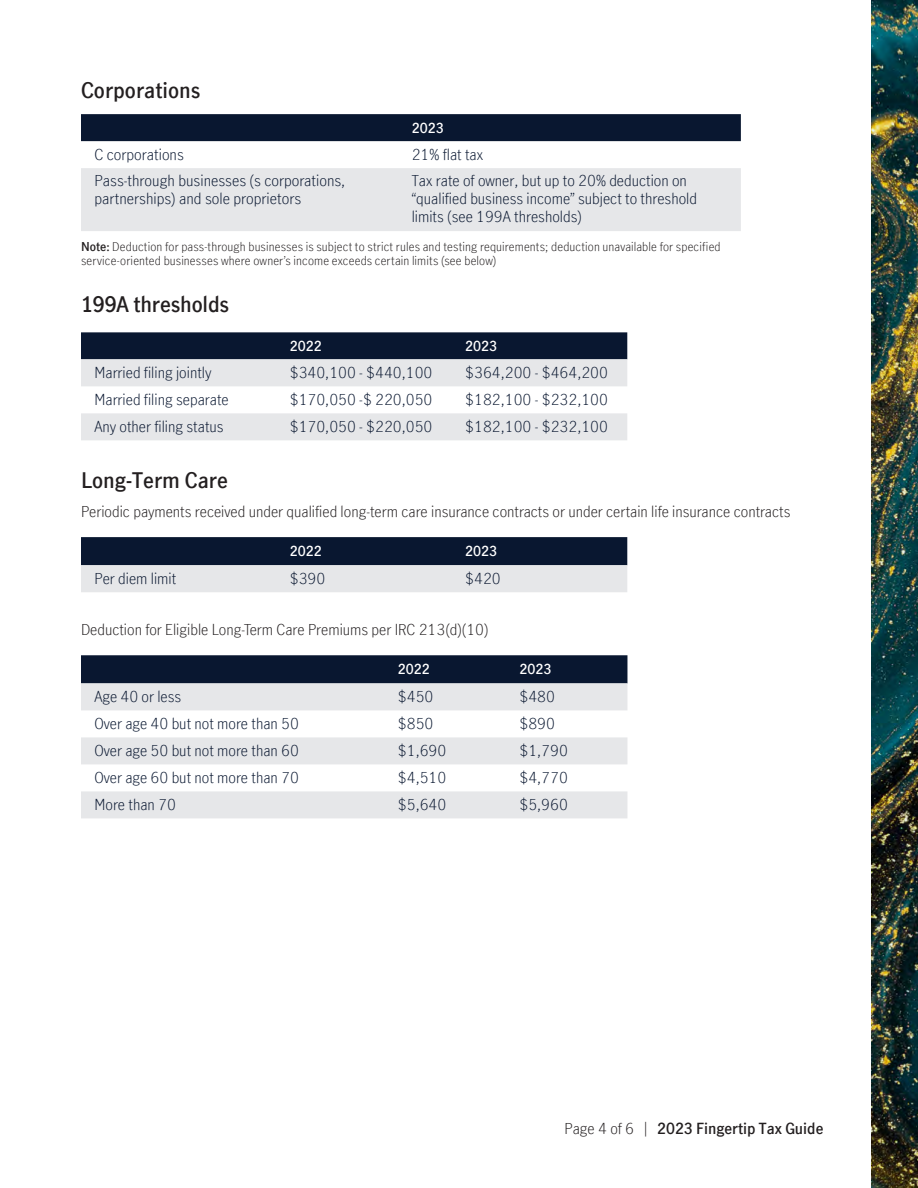
<style>
.page{position:relative;width:918px;height:1188px;background:#fff}
.page>*{position:absolute;margin:0;border:0;box-sizing:border-box;transform-origin:0 0}
.head_2{font:600 21px "Manulife JH Sans Optimized";color:#231f20}
.text{font:600 21px "Manulife JH Sans Optimized";letter-spacing:-.01em;color:#231f20}
._10_pt_chart_text_no{font:300 15px/18px "Manulife JH Sans Optimized";color:#091730}
.chart_text{font:300 15px/18px "Manulife JH Sans Optimized";color:#091730}
.chart_text-2{font:300 15px "Manulife JH Sans Optimized";color:#231f20}
.t1{font:600 15px "Manulife JH Sans Optimized";color:#231f20}
.head_2-2{font:600 13.5px "Manulife JH Sans Optimized";color:#fff}
.text-2{font:300 12px/13.5px "Manulife JH Sans Optimized";letter-spacing:.01em;color:#231f20}
.s1{font-weight:600}
.s2{font-weight:300}
</style>
<div class="page">
<div style="left:871px;top:0;width:47px;height:1188px;background:#00a758;opacity:.13"></div>
<div style="left:81px;top:114px;width:660px;height:27px;background:#091730"></div>
<div style="left:81px;top:168px;width:660px;height:63px;background:#e6e7e9"></div>
<div style="left:81px;top:332px;width:546px;height:27px;background:#091730"></div>
<svg style="left:81px;top:359px;width:546px;height:81px;fill:#e6e7e9"></svg>
<svg style="left:81px;top:537px;width:546px;height:55px;background:#757d8b"></svg>
<div style="left:81px;top:655px;width:546px;height:28px;background:#091730"></div>
<svg style="left:81px;top:683px;width:546px;height:135px;fill:#e6e7e9"></svg>
<p class="head_2" style="left:81px;top:76px;width:121px">Corporations</p>
<p class="head_2-2" style="left:412px;top:118px;width:33px">2023</p>
<p class="_10_pt_chart_text_no" style="left:94px;top:145px;width:91px">C corporations</p>
<p class="chart_text" style="left:412px;top:145px;width:73px">21% flat tax</p>
<p class="chart_text" style="left:94px;top:171px;width:252px">Pass-through businesses (s corporations, partnerships) and sole proprietors</p>
<p class="_10_pt_chart_text_no" style="left:412px;top:171px;width:287px">Tax rate of owner, but up to 20% deduction on “qualified business income” subject to threshold limits (see 199A thresholds)</p>
<p class="text-2" style="left:81px;top:240px;width:641px"><span class="s1">Note:</span> Deduction for pass-through businesses is subject to strict rules and testing requirements; deduction unavailable for specified service-oriented businesses where owner’s income exceeds certain limits (see below)</p>
<p class="text" style="left:81px;top:290px;width:150px">199A thresholds</p>
<p class="head_2-2" style="left:290px;top:337px;width:33px">2022</p>
<p class="head_2-2" style="left:465px;top:337px;width:33px">2023</p>
<p class="_10_pt_chart_text_no" style="left:94px;top:363px;width:118px">Married filing jointly</p>
<p class="_10_pt_chart_text_no" style="left:290px;top:363px;width:144px">$340,100 - $440,100</p>
<p class="_10_pt_chart_text_no" style="left:465px;top:363px;width:144px">$364,200 - $464,200</p>
<p class="_10_pt_chart_text_no" style="left:95px;top:390px;width:136px">Married filing separate</p>
<p class="_10_pt_chart_text_no" style="left:290px;top:390px;width:144px">$170,050 -$ 220,050</p>
<p class="_10_pt_chart_text_no" style="left:465px;top:390px;width:144px">$182,100 - $232,100</p>
<p class="_10_pt_chart_text_no" style="left:95px;top:417px;width:131px">Any other filing status</p>
<p class="_10_pt_chart_text_no" style="left:290px;top:417px;width:144px">$170,050 - $220,050</p>
<p class="_10_pt_chart_text_no" style="left:465px;top:417px;width:144px">$182,100 - $232,100</p>
<p class="head_2" style="left:81px;top:466px;width:148px">Long-Term Care</p>
<p class="chart_text-2" style="left:81px;top:501px;width:711px">Periodic payments received under qualified long-term care insurance contracts or under certain life insurance contracts</p>
<p class="head_2-2" style="left:290px;top:542px;width:33px">2022</p>
<p class="head_2-2" style="left:465px;top:542px;width:33px">2023</p>
<p class="chart_text" style="left:94px;top:569px;width:83px">Per diem limit</p>
<p class="chart_text" style="left:290px;top:569px;width:37px">$390</p>
<p class="chart_text" style="left:465px;top:569px;width:37px">$420</p>
<p class="chart_text-2" style="left:81px;top:619px;width:409px">Deduction for Eligible Long-Term Care Premiums per IRC 213(d)(10)</p>
<p class="head_2-2" style="left:398px;top:660px;width:33px">2022</p>
<p class="head_2-2" style="left:519px;top:660px;width:33px">2023</p>
<p class="chart_text" style="left:94px;top:687px;width:88px">Age 40 or less</p>
<p class="chart_text" style="left:398px;top:687px;width:37px">$450</p>
<p class="chart_text" style="left:519px;top:687px;width:37px">$480</p>
<p class="chart_text" style="left:94px;top:714px;width:206px">Over age 40 but not more than 50</p>
<p class="chart_text" style="left:398px;top:714px;width:37px">$850</p>
<p class="chart_text" style="left:519px;top:714px;width:37px">$890</p>
<p class="chart_text" style="left:94px;top:741px;width:206px">Over age 50 but not more than 60</p>
<p class="chart_text" style="left:398px;top:741px;width:50px">$1,690</p>
<p class="chart_text" style="left:519px;top:741px;width:50px">$1,790</p>
<p class="chart_text" style="left:94px;top:768px;width:206px">Over age 60 but not more than 70</p>
<p class="chart_text" style="left:398px;top:768px;width:50px">$4,510</p>
<p class="chart_text" style="left:519px;top:768px;width:50px">$4,770</p>
<p class="chart_text" style="left:94px;top:795px;width:83px">More than 70</p>
<p class="chart_text" style="left:398px;top:795px;width:50px">$5,640</p>
<p class="chart_text" style="left:519px;top:795px;width:50px">$5,960</p>
<p class="t1" style="left:564px;top:1118px;width:261px"><span class="s2">Page 4 of 6 |</span> 2023 Fingertip Tax Guide</p>
</div>
